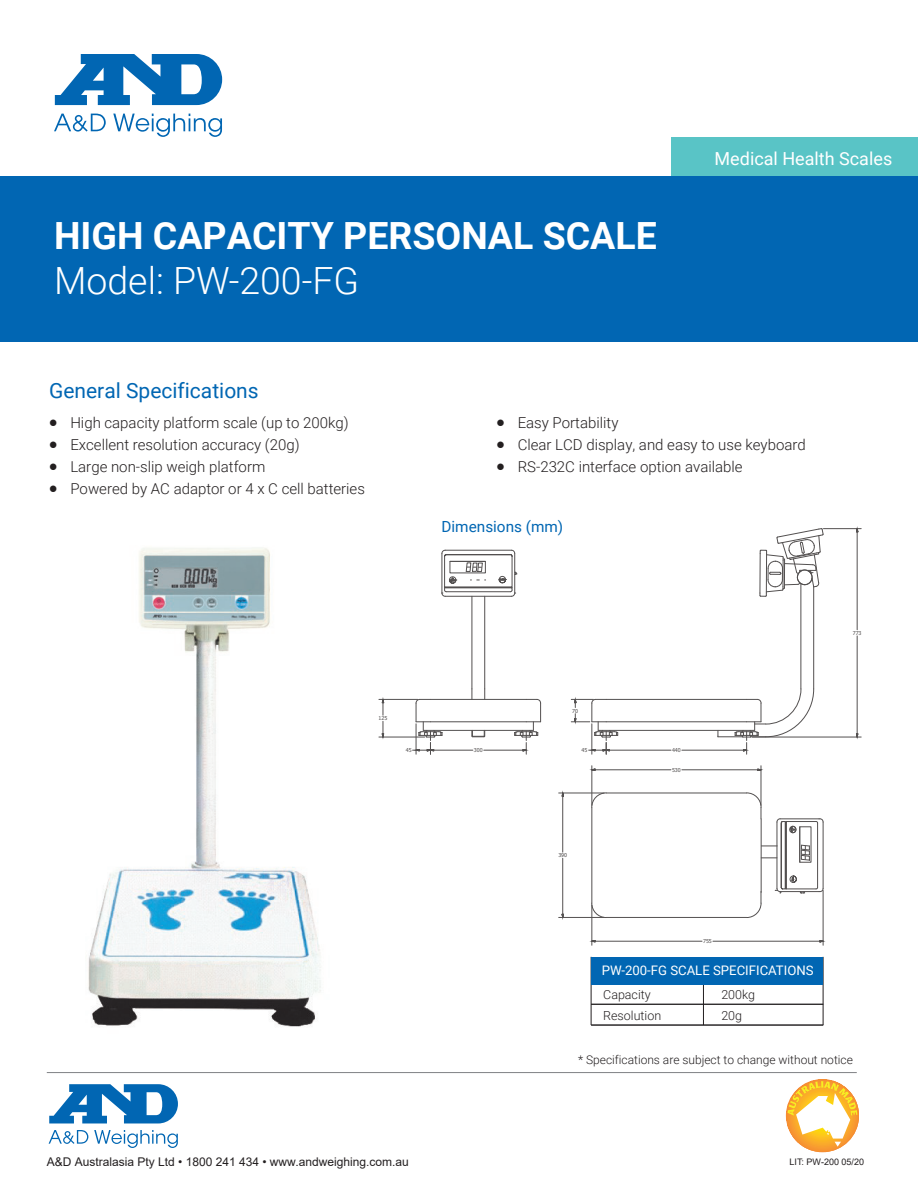
<style>
.page{position:relative;width:918px;height:1188px;background:#fff}
.page>*{position:absolute;margin:0;border:0;box-sizing:border-box;transform-origin:0 0}
.t1{font:700 37.5px "Roboto";color:#fff}
.t2{font:300 37.5px "Roboto";color:#fff}
.t3{font:21px "Roboto";color:#0166b3}
.t4{font:18px "Roboto";color:#fff}
.t5{font:15.3px "Roboto";color:#0166b3}
.t6{font:300 15px "Roboto";color:#231f20}
.t7{font:13.2px "Roboto";color:#fff}
.t8{font:300 12.45px/21.1px "Roboto";color:#231f20}
.t9{font:12px "Arial";color:#231f20}
.t10{font:300 12px "Roboto";color:#231f20}
.t11{font:9px "Arial";color:#231f20}
.t12{font:5.4px "Tahoma";color:#535050}
</style>
<div class="page">
<div style="left:671px;top:137px;width:247px;height:39px;background:#59c4c6"></div>
<div style="left:0;top:176px;width:918px;height:165px;background:#0166b3"></div>
<svg style="left:55px;top:54px;width:167px;height:51px"></svg>
<svg style="left:113px;top:114px;width:109px;height:23px"></svg>
<svg style="left:54px;top:114px;width:52px;height:18px"></svg>
<hr style="left:47px;top:1072px;width:810px;height:1px;background:#808285">
<svg style="left:49px;top:1084px;width:129px;height:39px"></svg>
<svg style="left:94px;top:1130px;width:84px;height:18px"></svg>
<svg style="left:49px;top:1130px;width:39px;height:14px"></svg>
<svg style="left:786px;top:1079px;width:73px;height:73px"></svg>
<svg style="left:788px;top:1081px;width:69px;height:66px"></svg>
<hr style="left:430px;top:699px;width:96px;height:1px;background:#535050">
<hr style="left:430px;top:721px;width:96px;height:1px;background:#535050">
<hr style="left:425px;top:730px;width:107px;height:1px;background:#535050">
<hr style="left:472px;top:596px;width:1px;height:93px;background:#535050">
<hr style="left:484px;top:596px;width:1px;height:93px;background:#535050">
<svg style="left:471px;top:730px;width:14px;height:7px"></svg>
<hr style="left:446px;top:554px;width:64px;height:1px;background:#535050">
<div style="left:444px;top:587px;width:68px;height:3px;border:1px solid #535050"></div>
<hr style="left:446px;top:591px;width:64px;height:1px;background:#535050">
<hr style="left:450px;top:561px;width:35px;height:1px;background:#535050">
<hr style="left:514px;top:553px;width:1px;height:40px;background:#535050">
<hr style="left:442px;top:553px;width:1px;height:40px;background:#535050">
<hr style="left:445px;top:596px;width:67px;height:1px;background:#535050">
<hr style="left:445px;top:550px;width:67px;height:1px;background:#535050">
<svg style="left:510px;top:549px;width:6px;height:8px"></svg>
<svg style="left:441px;top:549px;width:6px;height:8px"></svg>
<hr style="left:606px;top:699px;width:141px;height:1px;background:#535050">
<hr style="left:606px;top:721px;width:141px;height:1px;background:#535050">
<hr style="left:600px;top:730px;width:153px;height:1px;background:#535050">
<hr style="left:801px;top:584px;width:1px;height:105px;background:#535050">
<hr style="left:813px;top:587px;width:1px;height:102px;background:#535050">
<svg style="left:759px;top:528px;width:65px;height:69px"></svg>
<svg style="left:747px;top:892px;width:15px;height:26px"></svg>
<svg style="left:746px;top:792px;width:16px;height:27px"></svg>
<hr style="left:606px;top:917px;width:141px;height:1px;background:#535050">
<hr style="left:606px;top:793px;width:141px;height:1px;background:#535050">
<svg style="left:591px;top:902px;width:15px;height:16px"></svg>
<svg style="left:591px;top:792px;width:16px;height:16px"></svg>
<hr style="left:591px;top:807px;width:1px;height:96px;background:#535050">
<div style="left:786px;top:821px;width:30px;height:68px;border:1px solid #535050"></div>
<hr style="left:786px;top:889px;width:30px;height:1px;background:#535050">
<hr style="left:817px;top:823px;width:1px;height:64px;background:#535050">
<div style="left:799px;top:826px;width:12px;height:37px;border:1px solid #535050"></div>
<div style="left:782px;top:821px;width:4px;height:68px;border:1px solid #535050"></div>
<hr style="left:781px;top:823px;width:1px;height:64px;background:#535050">
<hr style="left:799px;top:827px;width:1px;height:35px;background:#535050">
<hr style="left:780px;top:891px;width:39px;height:1px;background:#535050">
<hr style="left:780px;top:818px;width:39px;height:1px;background:#535050">
<hr style="left:823px;top:822px;width:1px;height:66px;background:#535050">
<svg style="left:815px;top:887px;width:9px;height:6px"></svg>
<svg style="left:815px;top:818px;width:9px;height:6px"></svg>
<hr style="left:777px;top:822px;width:1px;height:66px;background:#535050">
<svg style="left:762px;top:857px;width:15px;height:1px"></svg>
<svg style="left:762px;top:846px;width:15px;height:1px"></svg>
<hr style="left:761px;top:819px;width:1px;height:73px;background:#535050">
<svg style="left:801px;top:844px;width:9px;height:17px"></svg>
<svg style="left:465px;top:562px;width:18px;height:10px"></svg>
<svg style="left:441px;top:576px;width:16px;height:21px"></svg>
<svg style="left:498px;top:572px;width:19px;height:25px"></svg>
<svg style="left:776px;top:818px;width:21px;height:16px"></svg>
<svg style="left:775px;top:875px;width:30px;height:19px"></svg>
<hr style="left:434px;top:750px;width:39px;height:1px;background:#535050">
<hr style="left:484px;top:750px;width:39px;height:1px;background:#535050">
<svg style="left:412px;top:699px;width:31px;height:55px"></svg>
<svg style="left:514px;top:699px;width:27px;height:55px"></svg>
<svg style="left:381px;top:721px;width:4px;height:18px"></svg>
<svg style="left:381px;top:697px;width:3px;height:18px"></svg>
<hr style="left:379px;top:699px;width:39px;height:1px;background:#535050">
<hr style="left:379px;top:737px;width:46px;height:1px;background:#535050">
<hr style="left:609px;top:750px;width:62px;height:1px;background:#535050">
<hr style="left:682px;top:750px;width:61px;height:1px;background:#535050">
<svg style="left:718px;top:688px;width:96px;height:66px"></svg>
<svg style="left:571px;top:697px;width:49px;height:57px"></svg>
<svg style="left:856px;top:733px;width:3px;height:6px"></svg>
<svg style="left:856px;top:526px;width:3px;height:13px"></svg>
<hr style="left:857px;top:636px;width:1px;height:98px;background:#535050">
<hr style="left:857px;top:532px;width:1px;height:98px;background:#535050">
<hr style="left:823px;top:528px;width:38px;height:1px;background:#535050">
<hr style="left:752px;top:737px;width:109px;height:1px;background:#535050">
<svg style="left:561px;top:790px;width:3px;height:14px"></svg>
<svg style="left:561px;top:913px;width:3px;height:7px"></svg>
<hr style="left:562px;top:796px;width:1px;height:56px;background:#535050">
<hr style="left:562px;top:858px;width:1px;height:56px;background:#535050">
<hr style="left:559px;top:793px;width:45px;height:1px;background:#535050">
<hr style="left:559px;top:917px;width:45px;height:1px;background:#535050">
<svg style="left:589px;top:768px;width:7px;height:3px"></svg>
<svg style="left:757px;top:768px;width:6px;height:3px"></svg>
<hr style="left:595px;top:769px;width:76px;height:1px;background:#535050">
<hr style="left:682px;top:769px;width:76px;height:1px;background:#535050">
<hr style="left:761px;top:766px;width:1px;height:39px;background:#535050">
<hr style="left:591px;top:766px;width:1px;height:39px;background:#535050">
<svg style="left:589px;top:940px;width:7px;height:3px"></svg>
<svg style="left:819px;top:940px;width:7px;height:3px"></svg>
<hr style="left:595px;top:941px;width:107px;height:1px;background:#535050">
<hr style="left:713px;top:941px;width:107px;height:1px;background:#535050">
<hr style="left:591px;top:905px;width:1px;height:40px;background:#535050">
<hr style="left:823px;top:890px;width:1px;height:55px;background:#535050">
<hr style="left:591px;top:1004px;width:232px;height:1px;background:#231f20">
<hr style="left:591px;top:1025px;width:232px;height:1px;background:#231f20">
<hr style="left:591px;top:957px;width:1px;height:68px;background:#231f20">
<hr style="left:823px;top:957px;width:1px;height:68px;background:#231f20">
<hr style="left:703px;top:984px;width:1px;height:41px;background:#231f20">
<div style="left:591px;top:957px;width:232px;height:27px;background:#0166b3"></div>
<img style="left:88px;top:547px;width:233px;height:480px">
<h1 class="t1" style="left:54px;top:210px;width:604px">HIGH CAPACITY PERSONAL SCALE</h1>
<h1 class="t2" style="left:54px;top:255px;width:307px">Model: PW-200-FG</h1>
<p class="t4" style="left:715px;top:146px;width:179px">Medical Health Scales</p>
<h2 class="t3" style="left:49px;top:376px;width:211px">General Specifications</h2>
<p class="t6" style="left:49px;top:412px;width:301px">• High capacity platform scale (up to 200kg)</p>
<p class="t6" style="left:49px;top:434px;width:252px">• Excellent resolution accuracy (20g)</p>
<p class="t6" style="left:49px;top:456px;width:218px">• Large non-slip weigh platform</p>
<p class="t6" style="left:49px;top:478px;width:317px">• Powered by AC adaptor or 4 x C cell batteries</p>
<p class="t6" style="left:496px;top:412px;width:124px">• Easy Portability</p>
<p class="t6" style="left:496px;top:434px;width:311px">• Clear LCD display, and easy to use keyboard</p>
<p class="t6" style="left:496px;top:456px;width:248px">• RS-232C interface option available</p>
<p class="t5" style="left:442px;top:516px;width:123px">Dimensions (mm)</p>
<p class="t12" style="left:379px;top:715px;width:10px">125</p>
<p class="t12" style="left:406px;top:747px;width:7px">45</p>
<p class="t12" style="left:474px;top:747px;width:10px">300</p>
<p class="t12" style="left:572px;top:707px;width:7px">70</p>
<p class="t12" style="left:581px;top:747px;width:7px">45</p>
<p class="t12" style="left:672px;top:747px;width:10px">440</p>
<p class="t12" style="left:558px;top:852px;width:10px">390</p>
<p class="t12" style="left:672px;top:766px;width:10px">530</p>
<p class="t12" style="left:703px;top:938px;width:10px">755</p>
<p class="t7" style="left:602px;top:961px;width:213px">PW-200-FG SCALE SPECIFICATIONS</p>
<p class="t8" style="left:603px;top:984px;width:60px">Capacity<br>Resolution</p>
<p class="t8" style="left:721px;top:984px;width:35px">200kg<br>20g</p>
<p class="t12" style="left:853px;top:629px;width:10px">773</p>
<p class="t10" style="left:578px;top:1051px;width:276px">* Specifications are subject to change without notice</p>
<p class="t9" style="left:47px;top:1153px;width:363px">A&amp;D Australasia Pty Ltd • 1800 241 434 • www.andweighing.com.au</p>
<p class="t11" style="left:790px;top:1156px;width:76px">LIT: PW-200 05/20</p>
</div>
